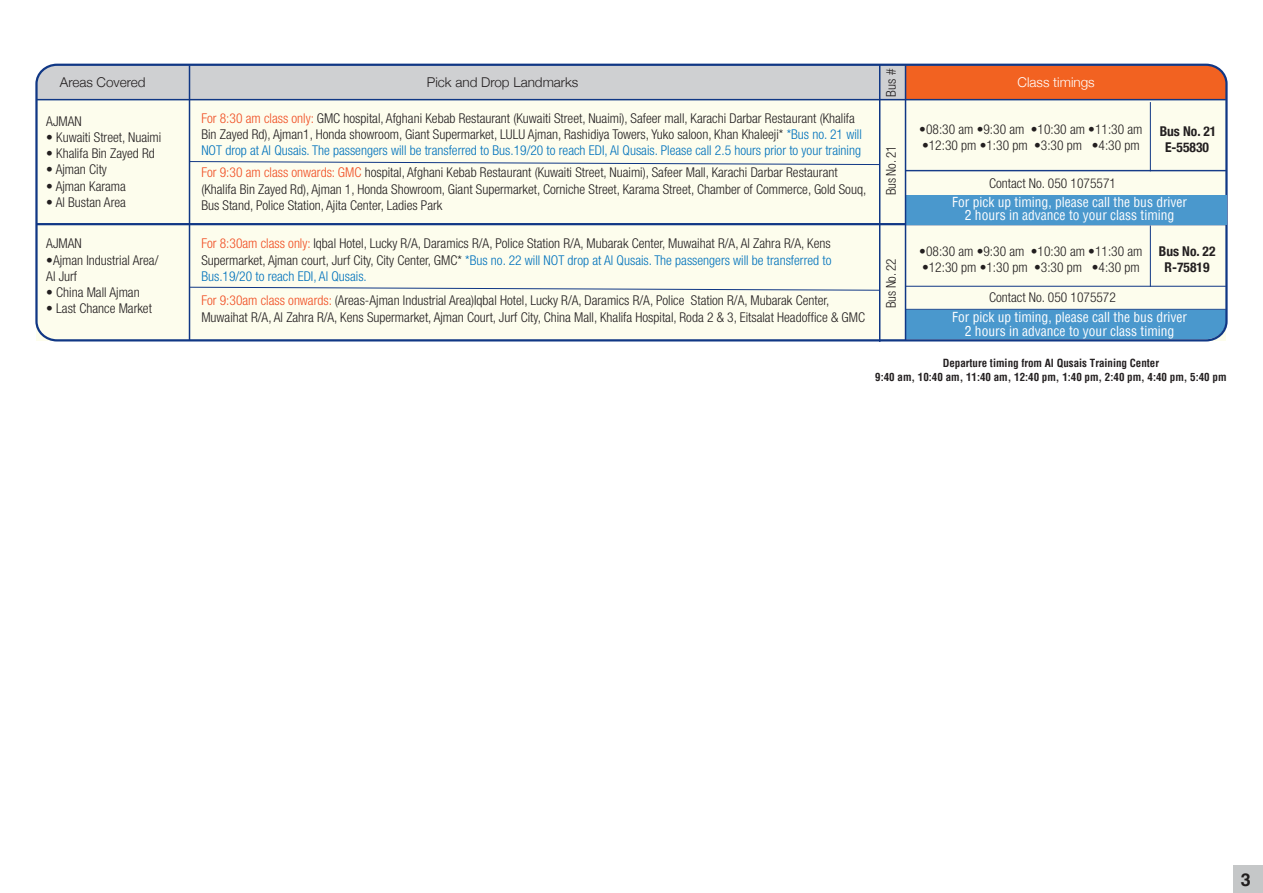
<style>
.page{position:relative;width:1263px;height:893px;background:#fff}
.page>*{position:absolute;margin:0;border:0;box-sizing:border-box;transform-origin:0 0}
.t1{font:700 18px "Helvetica";color:#211e1e}
.t2{font:300 condensed 13.5px/16.2px "Helvetica Neue";color:#231f20}
.t3{font:condensed 13.5px/13.5px "Helvetica";color:#fff;text-align:center}
.t4{font:300 13.5px "Helvetica Neue";color:#231f20}
.t5{font:700 condensed 13.5px/16.2px "Helvetica Neue";color:#231f20;text-align:center}
.t6{font:300 13.5px "Helvetica Neue";color:#fff}
.t7{font:700 condensed 10.95px/13.2px "Helvetica";color:#231f20;text-align:center}
.s1{color:#f04d22}
.s2{color:#0072bc}
</style>
<div class="page">
<div style="left:1233px;top:866px;width:30px;height:27px;background:#c5c7c8"></div>
<div style="left:36px;top:97px;width:1190px;height:244px;background:#fdfded"></div>
<svg style="left:38px;top:65px;width:1188px;height:34px;background:#d7b1a2"></svg>
<hr style="left:36px;top:99px;width:1190px;height:1px;background:#103785">
<hr style="left:905px;top:309px;width:321px;height:1px;background:#103785">
<hr style="left:1150px;top:225px;width:1px;height:62px;background:#103785">
<svg style="left:190px;top:286px;width:689px;height:5px"></svg>
<div style="left:906px;top:310px;width:320px;height:29px;background:#4a98cd"></div>
<hr style="left:905px;top:286px;width:321px;height:1px;background:#103785">
<div style="left:35px;top:64px;width:1192px;height:277px;border:2px solid #103785;border-radius:20px"></div>
<hr style="left:189px;top:65px;width:1px;height:276px;background:#103785">
<hr style="left:36px;top:223px;width:1190px;height:2px;background:#103785">
<hr style="left:1150px;top:102px;width:1px;height:69px;background:#103785">
<svg style="left:190px;top:161px;width:689px;height:4px"></svg>
<hr style="left:905px;top:170px;width:321px;height:1px;background:#103785">
<div style="left:905px;top:195px;width:321px;height:29px;background:#4a98cd"></div>
<hr style="left:879px;top:65px;width:1px;height:277px;background:#103785">
<hr style="left:905px;top:65px;width:1px;height:276px;background:#103785">
<p class="t4" style="left:60px;top:72px;width:87px">Areas Covered</p>
<p class="t2" style="left:883px;top:97px;width:29px;rotate:-90deg">Bus #</p>
<p class="t4" style="left:427px;top:72px;width:153px">Pick and Drop Landmarks</p>
<p class="t6" style="left:1017px;top:72px;width:79px">Class timings</p>
<p class="t2" style="left:201px;top:110px;width:662px"><span class="s1">For 8:30 am class only:</span> GMC hospital, Afghani Kebab Restaurant (Kuwaiti Street, Nuaimi), Safeer mall, Karachi Darbar Restaurant (Khalifa<br>Bin Zayed Rd), Ajman1, Honda showroom, Giant Supermarket, LULU Ajman, Rashidiya Towers, Yuko saloon, Khan Khaleeji* <span class="s2">*Bus no. 21 will<br>NOT drop at Al Qusais. The passengers will be transferred to Bus.19/20 to reach EDI, Al Qusais. Please call 2.5 hours prior to your training</span></p>
<p class="t2" style="left:201px;top:164px;width:666px"><span class="s1">For 9:30 am class onwards: GMC</span> hospital, Afghani Kebab Restaurant (Kuwaiti Street, Nuaimi), Safeer Mall, Karachi Darbar Restaurant (Khalifa Bin Zayed Rd), Ajman 1, Honda Showroom, Giant Supermarket, Corniche Street, Karama Street, Chamber of Commerce, Gold Souq,<br>Bus Stand, Police Station, Ajita Center, Ladies Park</p>
<p class="t2" style="left:46px;top:113px;width:37px">AJMAN</p>
<p class="t2" style="left:46px;top:129px;width:117px">• Kuwaiti Street, Nuaimi</p>
<p class="t2" style="left:46px;top:145px;width:110px">• Khalifa Bin Zayed Rd</p>
<p class="t2" style="left:46px;top:161px;width:62px">• Ajman City</p>
<p class="t2" style="left:46px;top:178px;width:81px">• Ajman Karama</p>
<p class="t2" style="left:46px;top:194px;width:81px">• Al Bustan Area</p>
<p class="t3" style="left:952px;top:195px;width:237px">For pick up timing, please call the bus driver<br>2 hours in advance to your class timing</p>
<p class="t2" style="left:919px;top:121px;width:225px">•08:30 am •9:30 am •10:30 am •11:30 am</p>
<p class="t2" style="left:922px;top:137px;width:219px">•12:30 pm •1:30 pm •3:30 pm •4:30 pm</p>
<p class="t5" style="left:1160px;top:122px;width:58px">Bus No. 21<br>E-55830</p>
<p class="t2" style="left:883px;top:195px;width:51px;rotate:-90deg">Bus No. 21</p>
<p class="t2" style="left:989px;top:175px;width:128px">Contact No. 050 1075571</p>
<p class="t2" style="left:46px;top:235px;width:37px">AJMAN</p>
<p class="t2" style="left:46px;top:252px;width:114px">•Ajman Industrial Area/<br>Al Jurf</p>
<p class="t2" style="left:46px;top:284px;width:95px">• China Mall Ajman</p>
<p class="t2" style="left:46px;top:300px;width:107px">• Last Chance Market</p>
<p class="t2" style="left:201px;top:235px;width:632px;text-align:justify"><span class="s1">For 8:30am class only:</span> Iqbal Hotel, Lucky R/A, Daramics R/A, Police Station R/A, Mubarak Center, Muwaihat R/A, Al Zahra R/A, Kens Supermarket, Ajman court, Jurf City, City Center, GMC* <span class="s2">*Bus no. 22 will NOT drop at Al Qusais. The passengers will be transferred to Bus.19/20 to reach EDI, Al Qusais.</span></p>
<p class="t2" style="left:201px;top:292px;width:665px"><span class="s1">For 9:30am class onwards:</span> (Areas-Ajman Industrial Area)Iqbal Hotel, Lucky R/A, Daramics R/A, Police Station R/A, Mubarak Center,<br>Muwaihat R/A, Al Zahra R/A, Kens Supermarket, Ajman Court, Jurf City, China Mall, Khalifa Hospital, Roda 2 &amp; 3, Eitsalat Headoffice &amp; GMC</p>
<p class="t2" style="left:883px;top:308px;width:51px;rotate:-90deg">Bus No. 22</p>
<p class="t2" style="left:919px;top:243px;width:225px">•08:30 am •9:30 am •10:30 am •11:30 am</p>
<p class="t2" style="left:922px;top:259px;width:219px">•12:30 pm •1:30 pm •3:30 pm •4:30 pm</p>
<p class="t2" style="left:989px;top:289px;width:128px">Contact No. 050 1075572</p>
<p class="t5" style="left:1159px;top:242px;width:58px">Bus No. 22<br>R-75819</p>
<p class="t3" style="left:952px;top:311px;width:237px">For pick up timing, please call the bus driver<br>2 hours in advance to your class timing</p>
<p class="t7" style="left:875px;top:357px;width:353px">Departure timing from Al Qusais Training Center<br>9:40 am, 10:40 am, 11:40 am, 12:40 pm, 1:40 pm, 2:40 pm, 4:40 pm, 5:40 pm</p>
<h1 class="t1" style="left:1241px;top:868px;width:12px">3</h1>
</div>
